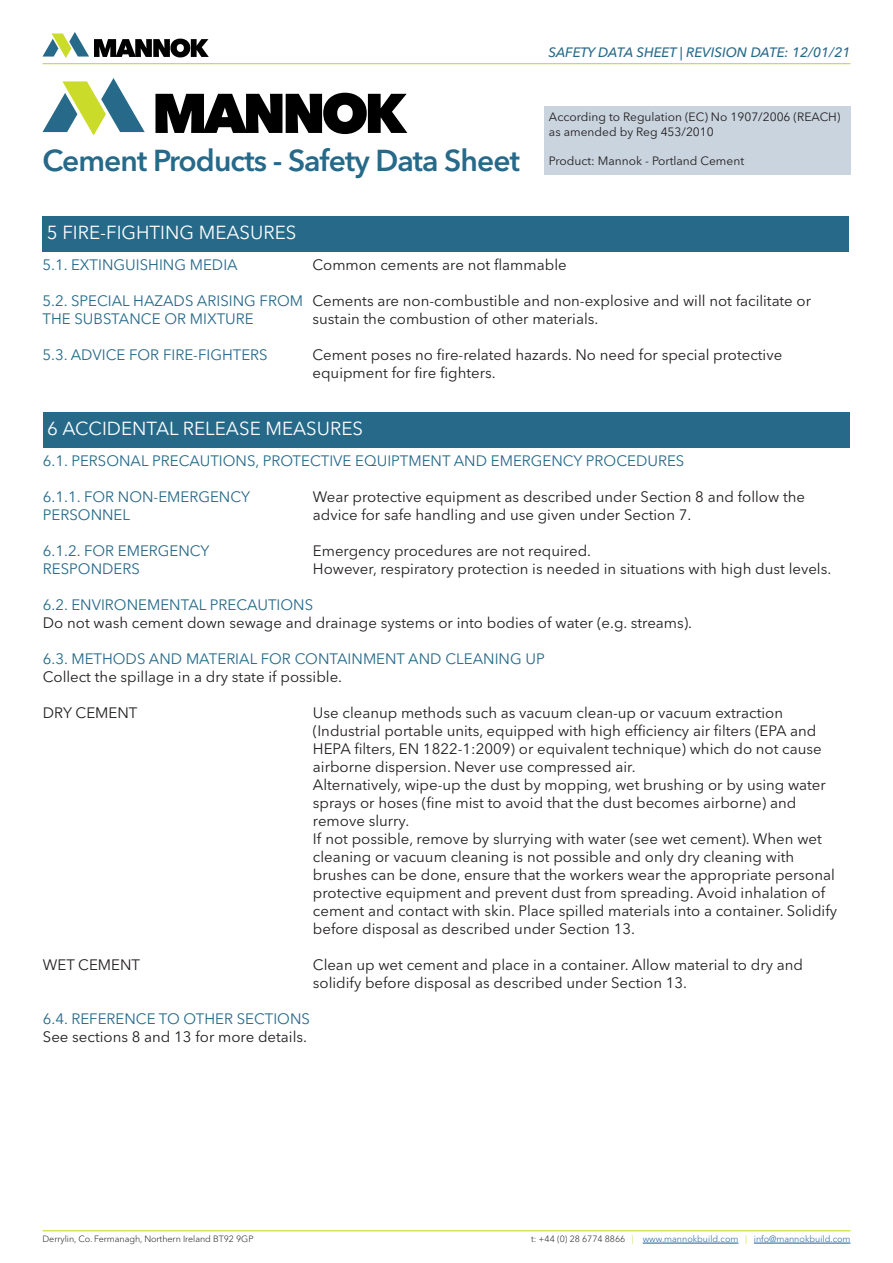
<style>
.page{position:relative;width:893px;height:1263px;background:#fff}
.page>*{position:absolute;margin:0;border:0;box-sizing:border-box;transform-origin:0 0}
.t1{font:600 30px "Avenir Next LT Pro";letter-spacing:-.03em;color:#266989}
.t2{font:18.75px "Avenir Next LT Pro";color:#fff}
.t3{font:15px/18px "Avenir Next LT Pro";color:#231f20}
.t4{font:15px "Avenir Next LT Pro";color:#266989}
.t5{font:italic 500 13.5px "Avenir Next LT Pro";color:#266989}
.t6{font:12px/14.4px "Avenir Next LT Pro";color:#231f20}
.t7{font:300 9px "Avenir Next LT Pro";color:#175d9e}
.t8{font:300 9px "Avenir Next LT Pro";letter-spacing:-.005em;color:#231f20}
.s1{color:#266989}
.s2{color:#231f20}
.s3{color:#c9da2b}
</style>
<div class="page">
<hr style="left:43px;top:63px;width:807px;height:1px;background:#c9da2b">
<hr style="left:43px;top:1230px;width:807px;height:1px;background:#c9da2b">
<hr style="left:643px;top:1243px;width:95px;height:1px;background:#175d9e">
<hr style="left:754px;top:1243px;width:96px;height:1px;background:#175d9e">
<svg style="left:43px;top:32px;width:166px;height:26px"></svg>
<div style="left:544px;top:107px;width:306px;height:68px;background:#c9d4df"></div>
<svg style="left:43px;top:78px;width:102px;height:57px"></svg>
<svg style="left:155px;top:93px;width:252px;height:41px"></svg>
<div style="left:43px;top:216px;width:806px;height:35px;background:#266989"></div>
<div style="left:43px;top:412px;width:806px;height:36px;background:#266989"></div>
<h1 class="t1" style="left:43px;top:143px;width:479px">Cement Products - Safety Data Sheet</h1>
<p class="t5" style="left:548px;top:44px;width:304px">SAFETY DATA SHEET | REVISION DATE: 12/01/21</p>
<p class="t6" style="left:549px;top:110px;width:293px">According to Regulation (EC) No 1907/2006 (REACH) as amended by Reg 453/2010</p>
<p class="t6" style="left:549px;top:153px;width:197px">Product: Mannok - Portland Cement</p>
<p class="t2" style="left:47px;top:221px;width:251px">5 FIRE-FIGHTING MEASURES</p>
<p class="t4" style="left:43px;top:256px;width:197px">5.1. EXTINGUISHING MEDIA</p>
<p class="t3" style="left:313px;top:256px;width:256px">Common cements are not flammable</p>
<p class="t3" style="left:43px;top:292px;width:770px"><span class="s1">5.2. SPECIAL HAZADS ARISING FROM</span> Cements are non-combustible and non-explosive and will not facilitate or<br><span class="s1">THE SUBSTANCE OR MIXTURE</span></p>
<p class="t3" style="left:313px;top:310px;width:287px">sustain the combustion of other materials.</p>
<p class="t4" style="left:43px;top:346px;width:227px">5.3. ADVICE FOR FIRE-FIGHTERS</p>
<p class="t3" style="left:313px;top:346px;width:471px">Cement poses no fire-related hazards. No need for special protective equipment for fire fighters.</p>
<p class="t2" style="left:47px;top:417px;width:317px">6 ACCIDENTAL RELEASE MEASURES</p>
<p class="t4" style="left:43px;top:452px;width:643px">6.1. PERSONAL PRECAUTIONS, PROTECTIVE EQUIPTMENT AND EMERGENCY PROCEDURES</p>
<p class="t4" style="left:43px;top:488px;width:209px">6.1.1. FOR NON-EMERGENCY</p>
<p class="t3" style="left:313px;top:488px;width:494px">Wear protective equipment as described under Section 8 and follow the</p>
<p class="t4" style="left:43px;top:506px;width:89px">PERSONNEL</p>
<p class="t3" style="left:313px;top:506px;width:380px">advice for safe handling and use given under Section 7.</p>
<p class="t4" style="left:43px;top:542px;width:168px">6.1.2. FOR EMERGENCY</p>
<p class="t3" style="left:313px;top:542px;width:280px">Emergency procedures are not required.</p>
<p class="t4" style="left:43px;top:560px;width:98px">RESPONDERS</p>
<p class="t3" style="left:313px;top:560px;width:520px">However, respiratory protection is needed in situations with high dust levels.</p>
<p class="t4" style="left:43px;top:596px;width:272px">6.2. ENVIRONEMENTAL PRECAUTIONS</p>
<p class="t3" style="left:43px;top:614px;width:651px">Do not wash cement down sewage and drainage systems or into bodies of water (e.g. streams).</p>
<p class="t4" style="left:43px;top:650px;width:503px">6.3. METHODS AND MATERIAL FOR CONTAINMENT AND CLEANING UP</p>
<p class="t3" style="left:43px;top:668px;width:301px">Collect the spillage in a dry state if possible.</p>
<p class="t3" style="left:43px;top:704px;width:96px">DRY CEMENT</p>
<p class="t3" style="left:313px;top:704px;width:526px">Use cleanup methods such as vacuum clean-up or vacuum extraction (Industrial portable units, equipped with high efficiency air filters (EPA and HEPA filters, EN 1822-1:2009) or equivalent technique) which do not cause airborne dispersion. Never use compressed air.<br>Alternatively, wipe-up the dust by mopping, wet brushing or by using water sprays or hoses (fine mist to avoid that the dust becomes airborne) and remove slurry.<br>If not possible, remove by slurrying with water (see wet cement). When wet cleaning or vacuum cleaning is not possible and only dry cleaning with brushes can be done, ensure that the workers wear the appropriate personal protective equipment and prevent dust from spreading. Avoid inhalation of cement and contact with skin. Place spilled materials into a container. Solidify before disposal as described under Section 13.</p>
<p class="t3" style="left:43px;top:956px;width:99px">WET CEMENT</p>
<p class="t3" style="left:313px;top:956px;width:492px">Clean up wet cement and place in a container. Allow material to dry and solidify before disposal as described under Section 13.</p>
<p class="t4" style="left:43px;top:1010px;width:269px">6.4. REFERENCE TO OTHER SECTIONS</p>
<p class="t3" style="left:43px;top:1028px;width:266px">See sections 8 and 13 for more details.</p>
<p class="t8" style="left:43px;top:1234px;width:212px">Derrylin, Co. Fermanagh, Northern Ireland BT92 9GP</p>
<p class="t7" style="left:531px;top:1234px;width:321px"><span class="s2">t: +44 (0) 28 6774 8866</span> <span class="s3">|</span> www.mannokbuild.com <span class="s3">|</span> info@mannokbuild.com</p>
</div>
